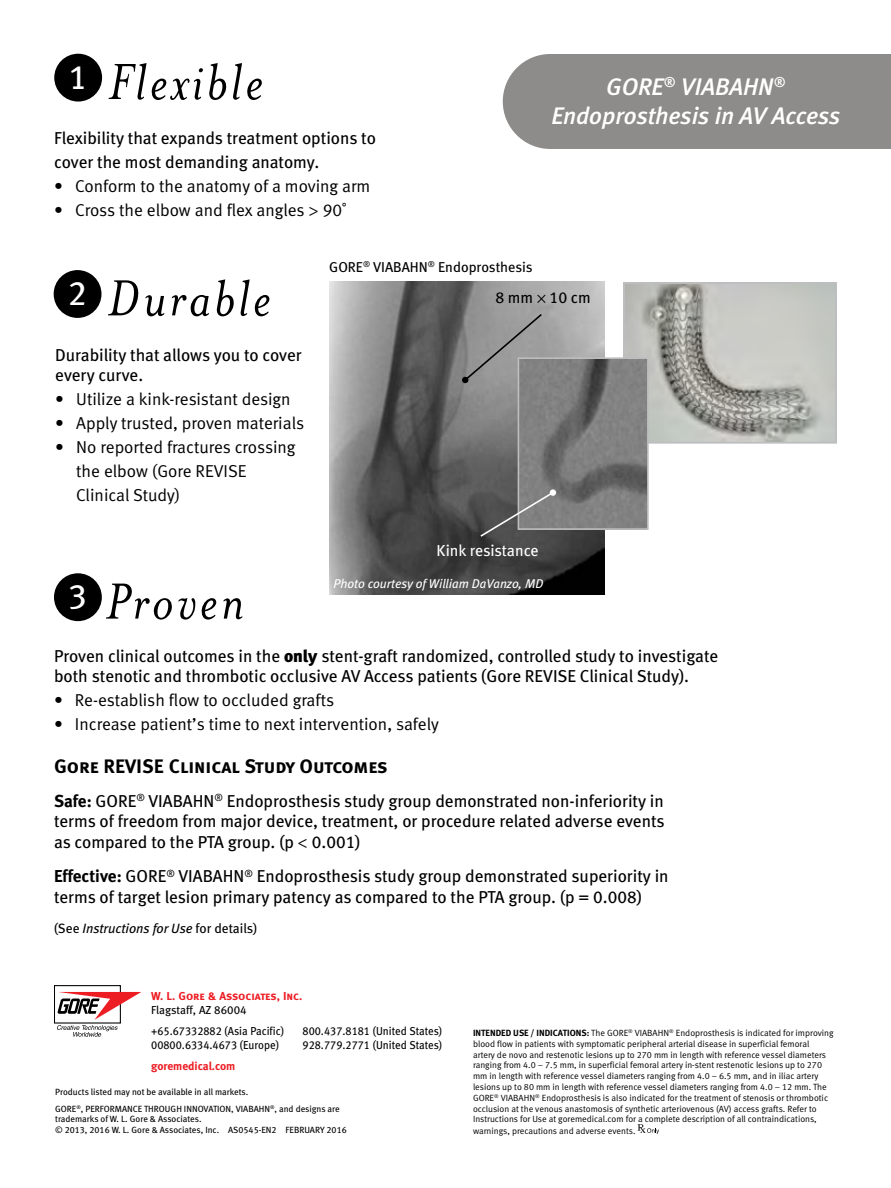
<style>
.page{position:relative;width:891px;height:1188px;background:#fff}
.page>*{position:absolute;margin:0;border:0;box-sizing:border-box;transform-origin:0 0}
.t1{font:italic 58.35px "Mrs Eaves";letter-spacing:.05em;color:#000}
.t2{font:italic 24px/28.8px "Meta Medium LF";color:#fff;text-align:center}
.t3{font:19.5px "Meta Bold LF Caps";color:#000}
.t4{font:17.25px/20.7px "Meta Book LF";color:#000}
.t5{font:17.25px/24px "Meta Normal LF";color:#000}
.t6{font:15.9px "Meta Book LF";letter-spacing:-.005em;color:#fff}
.t7{font:15.9px "Meta Book LF";color:#000}
.t8{font:14.25px "Meta Book LF";color:#000}
.t9{font:italic 13.5px "Meta Book LF";color:#000}
.t10{font:italic 12.75px "Meta Book LF";color:#fff}
.t11{font:11.55px "Meta Book LF";color:#000;scale:.95 1}
.t12{font:11.55px/21.3px "Meta Book LF";color:#000}
.t13{font:11.55px "Meta Bold LF Caps";letter-spacing:-.005em;color:#ed1d24}
.t14{font:11.55px "Meta Bold LF";color:#ed1d24}
.t15{font:9px/10.9px "Meta Normal LF";color:#000}
.t16{font:9px/16.2px "Meta Book LF";color:#000}
.s1{font-family:"Myriad MM 400 600"}
.s2{font-family:"Myriad Pro"}
.s3{font-family:"Meta Black LF"}
.s4{font-family:"Meta Bold LF"}
.s5{font-style:normal}
</style>
<div class="page">
<div style="left:54px;top:54px;width:48px;height:48px;background:#000;border-radius:50%"></div>
<div style="left:54px;top:985px;width:67px;height:39px;border:1px solid #000"></div>
<svg style="left:57px;top:992px;width:84px;height:45px"></svg>
<div style="left:54px;top:270px;width:47px;height:48px;background:#000;border-radius:50%"></div>
<img style="left:626px;top:285px;width:208px;height:156px">
<div style="left:623px;top:282px;width:214px;height:162px;border:2px solid #bcbec0"></div>
<img style="left:329px;top:281px;width:275px;height:314px">
<img style="left:521px;top:360px;width:125px;height:167px">
<div style="left:518px;top:357px;width:131px;height:173px;border:2px solid #bcbec0"></div>
<svg style="left:462px;top:312px;width:82px;height:71px;background:#909090"></svg>
<svg style="left:479px;top:490px;width:76px;height:48px;background:#6a6a6a"></svg>
<div style="left:549px;top:489px;width:7px;height:7px;background:#fff;border-radius:50%"></div>
<div style="left:54px;top:573px;width:48px;height:48px;background:#000;border-radius:50%"></div>
<div style="left:503px;top:54px;width:95px;height:95px;background:#8e8c8a;border-radius:50%"></div>
<div style="left:551px;top:54px;width:340px;height:95px;background:#8e8c8a"></div>
<svg style="left:638px;top:1124px;width:21px;height:10px"></svg>
<h1 class="t1" style="left:69px;top:50px;width:196px"><sup>1</sup> Flexible</h1>
<h3 class="t4" style="left:54px;top:125px;width:323px;line-height:24px">Flexibility that expands treatment options to cover the most demanding anatomy.</h3>
<h3 class="t5" style="left:54px;top:173px;width:318px">• Conform to the anatomy of a moving arm</h3>
<h3 class="t5" style="left:54px;top:197px;width:294px">• Cross the elbow and flex angles <span class="s1">&gt;</span> 90˚</h3>
<h2 class="t2" style="left:551px;top:72px;width:290px">GORE<sup>®</sup> VIABAHN<sup>®<br></sup>Endoprosthesis in AV Access</h2>
<h1 class="t1" style="left:68px;top:266px;width:205px"><sup>2</sup> Durable</h1>
<h3 class="t4" style="left:55px;top:344px;width:248px">Durability that allows you to cover every curve.</h3>
<h3 class="t5" style="left:55px;top:387px;width:237px">• Utilize a kink-resistant design</h3>
<h3 class="t5" style="left:55px;top:411px;width:250px">• Apply trusted, proven materials</h3>
<h3 class="t5" style="left:76px;top:435px;width:221px;text-indent:-21px">• No reported fractures crossing the elbow (Gore REVISE<br>Clinical Study)</h3>
<h3 class="t8" style="left:329px;top:259px;width:205px">GORE<sup>®</sup> VIABAHN<sup>®</sup> Endoprosthesis</h3>
<h3 class="t7" style="left:495px;top:289px;width:97px">8 mm <span class="s2">×</span> 10 cm</h3>
<h3 class="t6" style="left:437px;top:541px;width:104px">Kink resistance</h3>
<h3 class="t10" style="left:334px;top:576px;width:211px">Photo courtesy of William DaVanzo, MD</h3>
<h1 class="t1" style="left:68px;top:570px;width:177px"><sup>3</sup> Proven</h1>
<h3 class="t4" style="left:54px;top:645px;width:666px">Proven clinical outcomes in the <span class="s3">only</span> stent-graft randomized, controlled study to investigate both stenotic and thrombotic occlusive AV Access patients (Gore REVISE Clinical Study).</h3>
<h3 class="t5" style="left:54px;top:688px;width:282px">• Re-establish flow to occluded grafts</h3>
<h3 class="t5" style="left:54px;top:712px;width:386px">• Increase patient’s time to next intervention, safely</h3>
<h3 class="t3" style="left:54px;top:754px;width:335px">Gore REVISE Clinical Study Outcomes</h3>
<h3 class="t4" style="left:54px;top:790px;width:612px;text-align:justify"><span class="s4">Safe:</span> GORE<sup>®</sup> VIABAHN<sup>®</sup> Endoprosthesis study group demonstrated non-inferiority in terms of freedom from major device, treatment, or procedure related adverse events as compared to the PTA group. (p <span class="s2">&lt;</span> 0.001)</h3>
<h3 class="t4" style="left:54px;top:866px;width:616px"><span class="s4">Effective:</span> GORE<sup>®</sup> VIABAHN<sup>®</sup> Endoprosthesis study group demonstrated superiority in terms of target lesion primary patency as compared to the PTA group. (p = 0.008)</h3>
<h3 class="t9" style="left:54px;top:920px;width:205px"><span class="s5">(See</span> Instructions for Use <span class="s5">for details)</span></h3>
<p class="t13" style="left:151px;top:989px;width:153px">W. L. Gore &amp; Associates, Inc.</p>
<p class="t12" style="left:151px;top:999px;width:134px">Flagstaff, AZ 86004 +65.67332882 (Asia Pacific)</p>
<p class="t11" style="left:303px;top:1024px;width:148px">800.437.8181 (United States)</p>
<p class="t11" style="left:151px;top:1038px;width:136px">00800.6334.4673 (Europe)</p>
<p class="t11" style="left:303px;top:1038px;width:148px">928.779.2771 (United States)</p>
<p class="t14" style="left:151px;top:1059px;width:86px">goremedical.com</p>
<p class="t16" style="left:55px;top:1084px;width:286px">Products listed may not be available in all markets.<br>GORE<sup>®</sup>, PERFORMANCE THROUGH INNOVATION, VIABAHN<sup>®</sup>, and designs are</p>
<p class="t16" style="left:55px;top:1114px;width:293px;line-height:10.8px">trademarks of W. L. Gore &amp; Associates.<br>© 2013, 2016 W. L. Gore &amp; Associates, Inc. AS0545-EN2 FEBRUARY 2016</p>
<p class="t15" style="left:473px;top:1027px;width:362px"><span class="s4">INTENDED USE / INDICATIONS:</span> The GORE<sup>®</sup> VIABAHN<sup>®</sup> Endoprosthesis is indicated for improving blood flow in patients with symptomatic peripheral arterial disease in superficial femoral artery de novo and restenotic lesions up to 270 mm in length with reference vessel diameters ranging from 4.0 – 7.5 mm, in superficial femoral artery in-stent restenotic lesions up to 270 mm in length with reference vessel diameters ranging from 4.0 – 6.5 mm, and in iliac artery lesions up to 80 mm in length with reference vessel diameters ranging from 4.0 – 12 mm. The GORE<sup>®</sup> VIABAHN<sup>®</sup> Endoprosthesis is also indicated for the treatment of stenosis or thrombotic occlusion at the venous anastomosis of synthetic arteriovenous (AV) access grafts. Refer to Instructions for Use at goremedical.com for a complete description of all contraindications, warnings, precautions and adverse events.</p>
</div>
